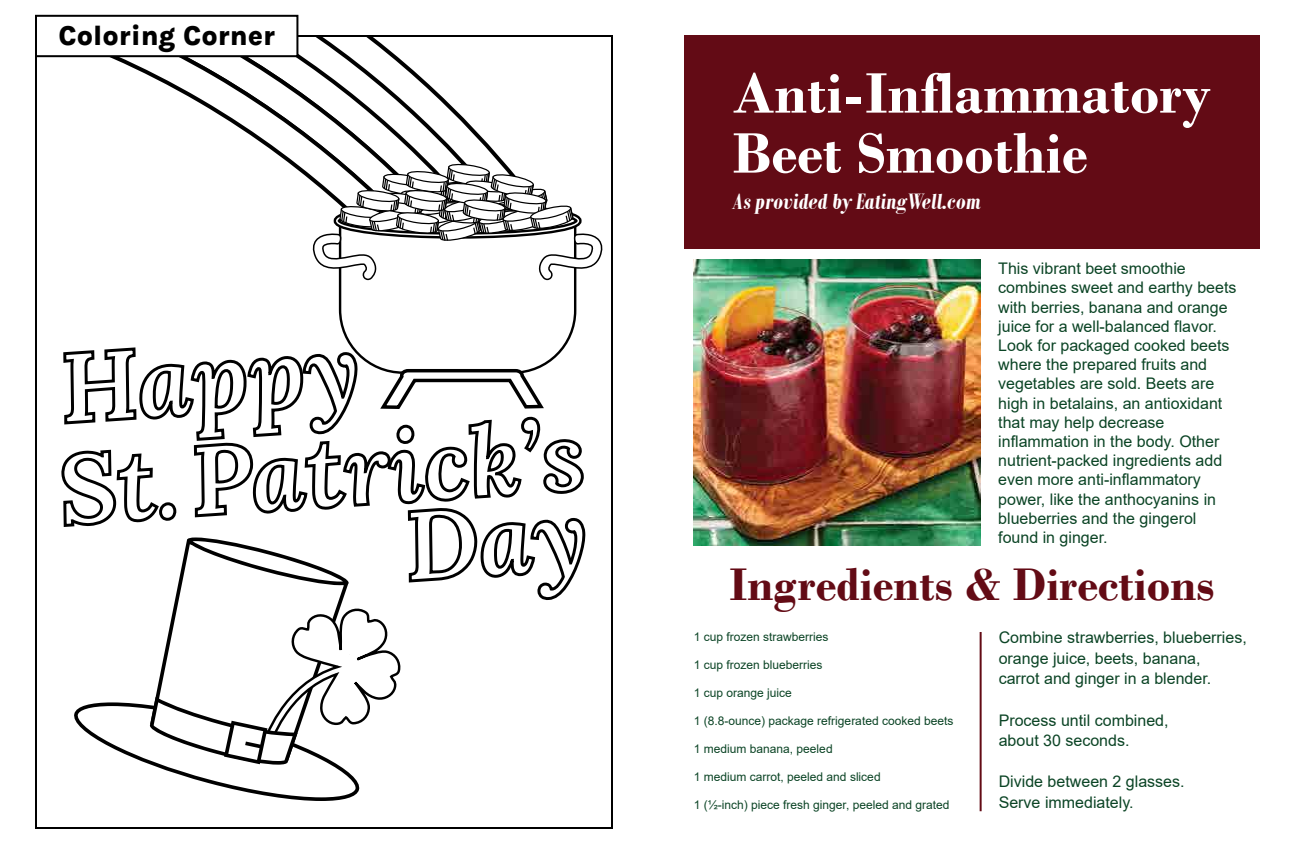
<style>
.page{position:relative;width:1296px;height:864px;background:#fff}
.page>*{position:absolute;margin:0;border:0;box-sizing:border-box;transform-origin:0 0}
.t1{font:700 60px/60px "Bodoni";color:#fff}
.t2{font:700 48px "Bodoni";color:#630b15}
.t3{font:800 28px "Karla";color:#000}
.t4{font:italic 700 24px "Bodoni MT Condensed";color:#fff}
.t5{font:16px/19.2px "Arial";color:#0b4425}
.t6{font:12px "Arial";color:#0b4425}
</style>
<div class="page">
<svg style="left:38px;top:38px;width:425px;height:125px"></svg>
<svg style="left:62px;top:57px;width:76px;height:106px"></svg>
<svg style="left:61px;top:163px;width:542px;height:638px"></svg>
<div style="left:36px;top:16px;width:261px;height:40px;background:#fff"></div>
<div style="left:35px;top:15px;width:263px;height:42px;border:2px solid #000"></div>
<div style="left:684px;top:35px;width:576px;height:213px;background:#630b15"></div>
<img style="left:694px;top:259px;width:287px;height:287px">
<hr style="left:980px;top:632px;width:2px;height:179px;background:#630b15">
<h3 class="t3" style="left:58px;top:16px;width:218px">Coloring Corner</h3>
<h1 class="t1" style="left:733px;top:63px;width:480px">Anti-Inflammatory<br>Beet Smoothie</h1>
<h3 class="t4" style="left:733px;top:187px;width:249px">As provided by EatingWell.com</h3>
<p class="t5" style="left:998px;top:259px;width:240px">This vibrant beet smoothie combines sweet and earthy beets with berries, banana and orange juice for a well-balanced flavor.<br>Look for packaged cooked beets where the prepared fruits and vegetables are sold. Beets are high in betalains, an antioxidant that may help decrease inflammation in the body. Other nutrient-packed ingredients add even more anti-inflammatory power, like the anthocyanins in blueberries and the gingerol found in ginger.</p>
<h2 class="t2" style="left:729px;top:556px;width:487px">Ingredients &amp; Directions</h2>
<p class="t6" style="left:694px;top:628px;width:136px">1 cup frozen strawberries</p>
<p class="t6" style="left:694px;top:656px;width:130px">1 cup frozen blueberries</p>
<p class="t6" style="left:694px;top:684px;width:100px">1 cup orange juice</p>
<p class="t6" style="left:694px;top:712px;width:261px">1 (8.8-ounce) package refrigerated cooked beets</p>
<p class="t6" style="left:694px;top:740px;width:140px">1 medium banana, peeled</p>
<p class="t6" style="left:694px;top:768px;width:188px">1 medium carrot, peeled and sliced</p>
<p class="t6" style="left:694px;top:796px;width:257px">1 (½-inch) piece fresh ginger, peeled and grated</p>
<p class="t5" style="left:999px;top:627px;width:250px;line-height:20.6px">Combine strawberries, blueberries, orange juice, beets, banana,<br>carrot and ginger in a blender.</p>
<p class="t5" style="left:999px;top:709px;width:171px;line-height:20.6px">Process until combined, about 30 seconds.</p>
<p class="t5" style="left:999px;top:771px;width:187px;line-height:20.6px">Divide between 2 glasses.<br>Serve immediately.</p>
</div>
